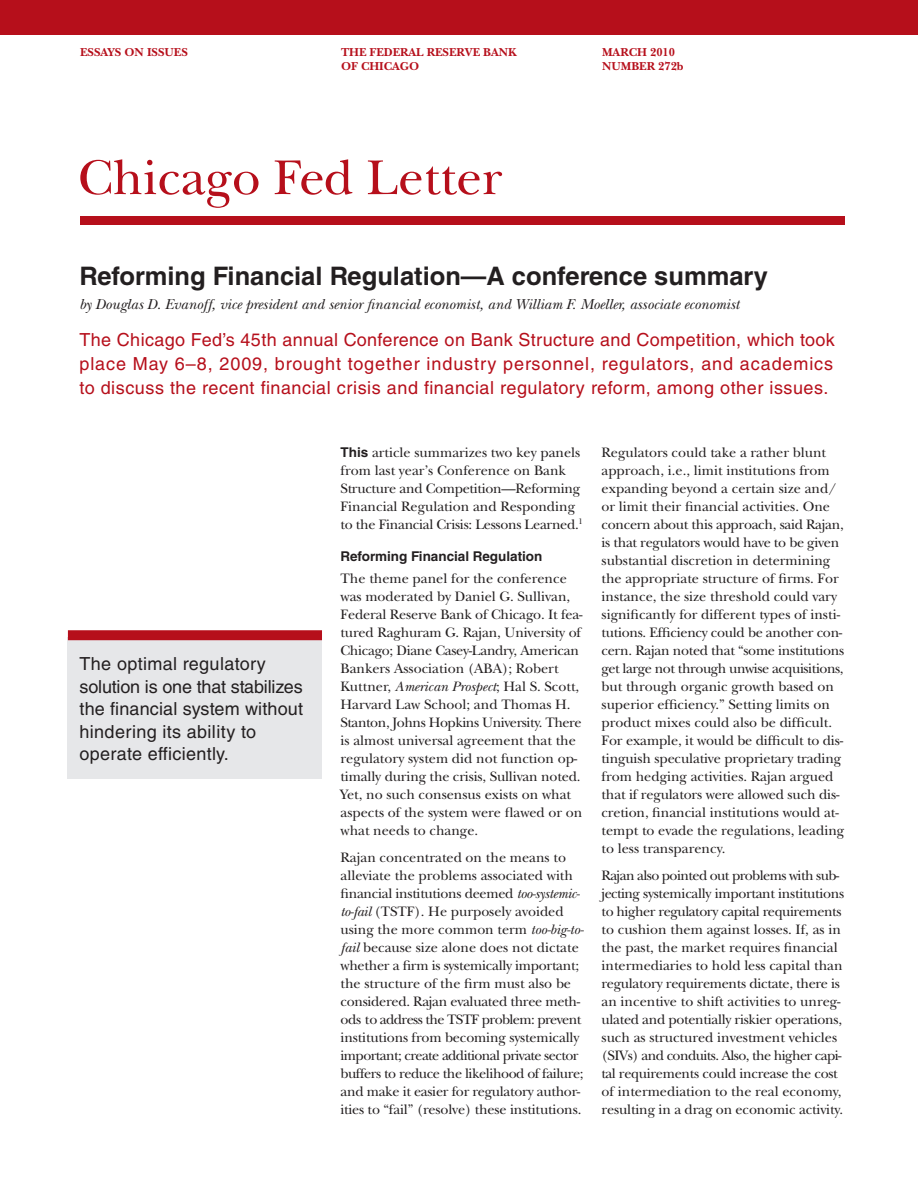
<style>
.page{position:relative;width:918px;height:1188px;background:#fff}
.page>*{position:absolute;margin:0;border:0;box-sizing:border-box;transform-origin:0 0}
.Chicago_Fed_Letter_t{font:51px "New Baskerville Std";color:#b60f1b}
.headline{font:700 25.5px "Helvetica LT Std";color:#231f20}
.summary{font:18px/24px "Helvetica LT Std";letter-spacing:.03em;color:#b60f1b;text-align:justify}
.pull-out_Quote{font:18px/22.5px "Helvetica LT Std";letter-spacing:.01em;color:#231f20}
.author{font:italic 15px "New Baskerville Std";color:#231f20}
.body_text{font:14.25px/18px "New Baskerville Std";color:#231f20}
.body_text-2{font:14.25px/18px "New Baskerville Std";letter-spacing:-.02em;color:#231f20}
.subhead_1{font:700 13.5px "Helvetica LT Std";color:#231f20}
.Essays_on_Issues{font:700 12px "New Baskerville Std";color:#b60f1b}
.s1{font-family:"Helvetica LT Std";font-weight:700;font-size:13.5px}
.s2{font-style:italic}
</style>
<div class="page">
<div style="left:0;top:0;width:918px;height:35px;background:#b60f1b"></div>
<div style="left:80px;top:216px;width:764px;height:9px;background:#b60f1b"></div>
<div style="left:68px;top:637px;width:254px;height:141px;background:#e6e7e9"></div>
<div style="left:68px;top:630px;width:254px;height:10px;background:#b60f1b;border:2px solid #b60f1b"></div>
<p class="Essays_on_Issues" style="left:80px;top:45px;width:109px">ESSAYS ON ISSUES</p>
<p class="Essays_on_Issues" style="left:341px;top:45px;width:177px">THE FEDERAL RESERVE BANK</p>
<p class="Essays_on_Issues" style="left:602px;top:45px;width:74px">MARCH 2010</p>
<p class="Essays_on_Issues" style="left:341px;top:59px;width:80px">OF CHICAGO</p>
<p class="Essays_on_Issues" style="left:602px;top:59px;width:83px">NUMBER 272b</p>
<p class="Chicago_Fed_Letter_t" style="left:78px;top:148px;width:426px">Chicag-o Fed Letter</p>
<p class="headline" style="left:80px;top:260px;width:690px">Reforming Financial Regulation—A conference summary</p>
<p class="author" style="left:80px;top:296px;width:661px">by Douglas D. Evanoff, vice president and senior financial economist, and William F. Moeller, associate economist</p>
<p class="summary" style="left:80px;top:328px;width:757px">The Chicago Fed’s 45th annual Conference on Bank Structure and Competition, which took place May 6–8, 2009, brought together industry personnel, regulators, and academics to discuss the recent financial crisis and financial regulatory reform, among other issues.</p>
<p class="pull-out_Quote" style="left:80px;top:653px;width:225px">The optimal regulatory solution is one that stabilizes the financial system without hindering its ability to operate efficiently.</p>
<p class="body_text" style="left:341px;top:443px;width:244px"><span class="s1">This</span> article summarizes two key panels from last year’s Conference on Bank Structure and Competition—Reforming Financial Regulation and Responding to the Financial Crisis: Lessons Learned.<sup>1</sup></p>
<p class="subhead_1" style="left:341px;top:548px;width:203px">Reforming Financial Regulation</p>
<p class="body_text" style="left:341px;top:569px;width:244px">The theme panel for the conference was moderated by Daniel G. Sullivan, Federal Reserve Bank of Chicago. It fea&shy;tured Raghuram G. Rajan, University of Chicago; Diane Casey-Landry, American Bankers Association (ABA); Robert Kuttner, <span class="s2">American Prospect</span>; Hal S. Scott, Harvard Law School; and Thomas H.<br>Stanton, Johns Hopkins University. There is almost universal agreement that the regulatory system did not function op&shy;timally during the crisis, Sullivan noted.<br>Yet, no such consensus exists on what aspects of the system were flawed or on what needs to change.</p>
<p class="body_text-2" style="left:341px;top:848px;width:245px">Rajan concentrated on the means to alleviate the problems associated with financial institutions deemed <span class="s2">too-systemic&shy;to-fail</span> (TSTF). He purposely avoided using the more common term <span class="s2">too-big-to&shy;fail</span> because size alone does not dictate whether a firm is systemically important; the structure of the firm must also be considered. Rajan evaluated three meth&shy;ods to address the TSTF problem: prevent institutions from becoming systemically important; create additional private sector buffers to reduce the likelihood of failure; and make it easier for regulatory author&shy;ities to “fail” (resolve) these institutions.</p>
<p class="body_text" style="left:602px;top:443px;width:244px">Regulators could take a rather blunt approach, i.e., limit institutions from expanding beyond a certain size and/ or limit their financial activities. One concern about this approach, said Rajan, is that regulators would have to be given substantial discretion in determining the appropriate structure of firms. For instance, the size threshold could vary significantly for different types of insti&shy;tutions. Efficiency could be another con&shy;cern. Rajan noted that “some institutions get large not through unwise acquisitions, but through organic growth based on superior efficiency.” Setting limits on product mixes could also be difficult.<br>For example, it would be difficult to dis&shy;tinguish speculative proprietary trading from hedging activities. Rajan argued that if regulators were allowed such dis&shy;cretion, financial institutions would at&shy;tempt to evade the regulations, leading to less transparency.</p>
<p class="body_text-2" style="left:602px;top:866px;width:244px">Rajan also pointed out problems with sub&shy;jecting systemically important institutions to higher regulatory capital requirements to cushion them against losses. If, as in the past, the market requires financial intermediaries to hold less capital than regulatory requirements dictate, there is an incentive to shift activities to unreg&shy;ulated and potentially riskier operations, such as structured investment vehicles (SIVs) and conduits. Also, the higher capi&shy;tal requirements could increase the cost of intermediation to the real economy, resulting in a drag on economic activity.</p>
</div>
